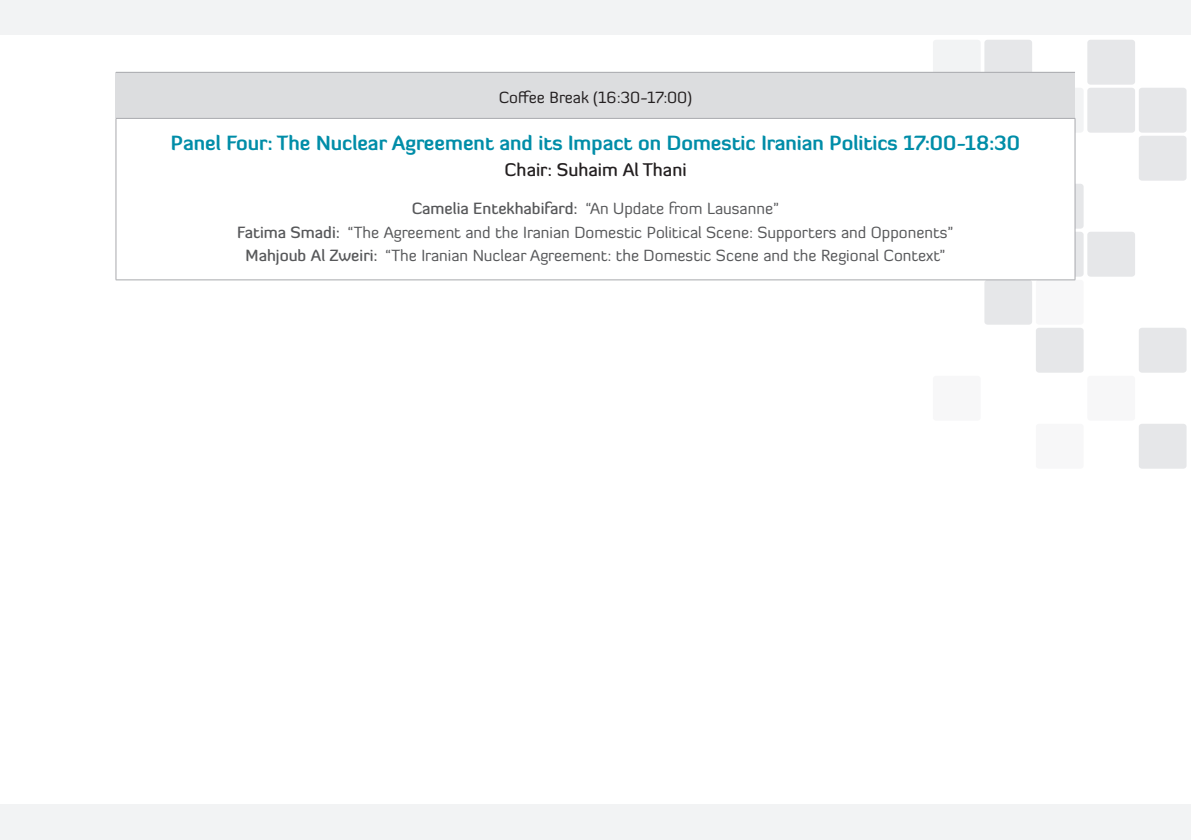
<style>
.page{position:relative;width:1191px;height:840px;background:#fff}
.page>*{position:absolute;margin:0;border:0;box-sizing:border-box;transform-origin:0 0}
.Jalsah{font:700 20px "Diavlo";color:#008da8}
.Manager{font:500 18px "Diavlo";color:#231f20}
.t1{font:16px "Diavlo";color:#57585a}
.REST{font:16px "Diavlo";color:#231f20}
.s1{font-weight:500}
</style>
<div class="page">
<div style="left:1px;top:803px;width:1190px;height:36px;background:#f2f3f4"></div>
<div style="left:0;top:0;width:1191px;height:34px;background:#f2f3f4"></div>
<div style="left:1087px;top:40px;width:48px;height:45px;background:#e6e7e9;border-radius:3px"></div>
<div style="left:984px;top:40px;width:48px;height:45px;background:#e6e7e9;border-radius:3px"></div>
<div style="left:933px;top:40px;width:47px;height:45px;background:#f2f3f4;border-radius:3px"></div>
<div style="left:1138px;top:88px;width:48px;height:45px;background:#e6e7e9;border-radius:3px"></div>
<div style="left:1087px;top:88px;width:48px;height:45px;background:#e6e7e9;border-radius:3px"></div>
<div style="left:1035px;top:88px;width:48px;height:45px;background:#f2f3f4;border-radius:3px"></div>
<div style="left:1138px;top:136px;width:48px;height:44px;background:#e6e7e9;border-radius:3px"></div>
<div style="left:1035px;top:184px;width:48px;height:44px;background:#e6e7e9;border-radius:3px"></div>
<div style="left:1087px;top:231px;width:48px;height:45px;background:#e6e7e9;border-radius:3px"></div>
<div style="left:1035px;top:231px;width:48px;height:45px;background:#e6e7e9;border-radius:3px"></div>
<div style="left:1035px;top:279px;width:48px;height:45px;background:#f7f7f8;border-radius:3px"></div>
<div style="left:984px;top:279px;width:48px;height:45px;background:#e6e7e9;border-radius:3px"></div>
<div style="left:1138px;top:327px;width:48px;height:45px;background:#e6e7e9;border-radius:3px"></div>
<div style="left:1035px;top:327px;width:48px;height:45px;background:#e6e7e9;border-radius:3px"></div>
<div style="left:1087px;top:375px;width:48px;height:45px;background:#f7f7f8;border-radius:3px"></div>
<div style="left:933px;top:375px;width:47px;height:45px;background:#f7f7f8;border-radius:3px"></div>
<div style="left:1138px;top:423px;width:48px;height:45px;background:#e6e7e9;border-radius:3px"></div>
<div style="left:1035px;top:423px;width:48px;height:45px;background:#f7f7f8;border-radius:3px"></div>
<div style="left:116px;top:72px;width:959px;height:46px;background:#dcdddf"></div>
<div style="left:116px;top:118px;width:959px;height:162px;background:#fff"></div>
<hr style="left:116px;top:72px;width:959px;height:1px;background:#a8a9ad">
<hr style="left:116px;top:118px;width:959px;height:1px;background:#a8a9ad">
<hr style="left:116px;top:119px;width:1px;height:160px;background:#a8a9ad">
<hr style="left:1074px;top:119px;width:1px;height:160px;background:#a8a9ad">
<hr style="left:116px;top:279px;width:959px;height:1px;background:#a8a9ad">
<p class="REST" style="left:499px;top:88px;width:195px">Coffee Break (16:30-17:00)</p>
<p class="Jalsah" style="left:171px;top:130px;width:850px">Panel Four: The Nuclear Agreement and its Impact on Domestic Iranian Politics 17:00-18:30</p>
<p class="Manager" style="left:504px;top:158px;width:184px">Chair: Suhaim Al Thani</p>
<p class="t1" style="left:412px;top:198px;width:369px"><span class="s1">Camelia Entekhabifard:</span> “An Update from Lausanne”</p>
<p class="t1" style="left:237px;top:222px;width:718px"><span class="s1">Fatima Smadi:</span> “The Agreement and the Iranian Domestic Political Scene: Supporters and Opponents”</p>
<p class="t1" style="left:245px;top:245px;width:701px"><span class="s1">Mahjoub Al Zweiri:</span> “The Iranian Nuclear Agreement: the Domestic Scene and the Regional Context”</p>
</div>
